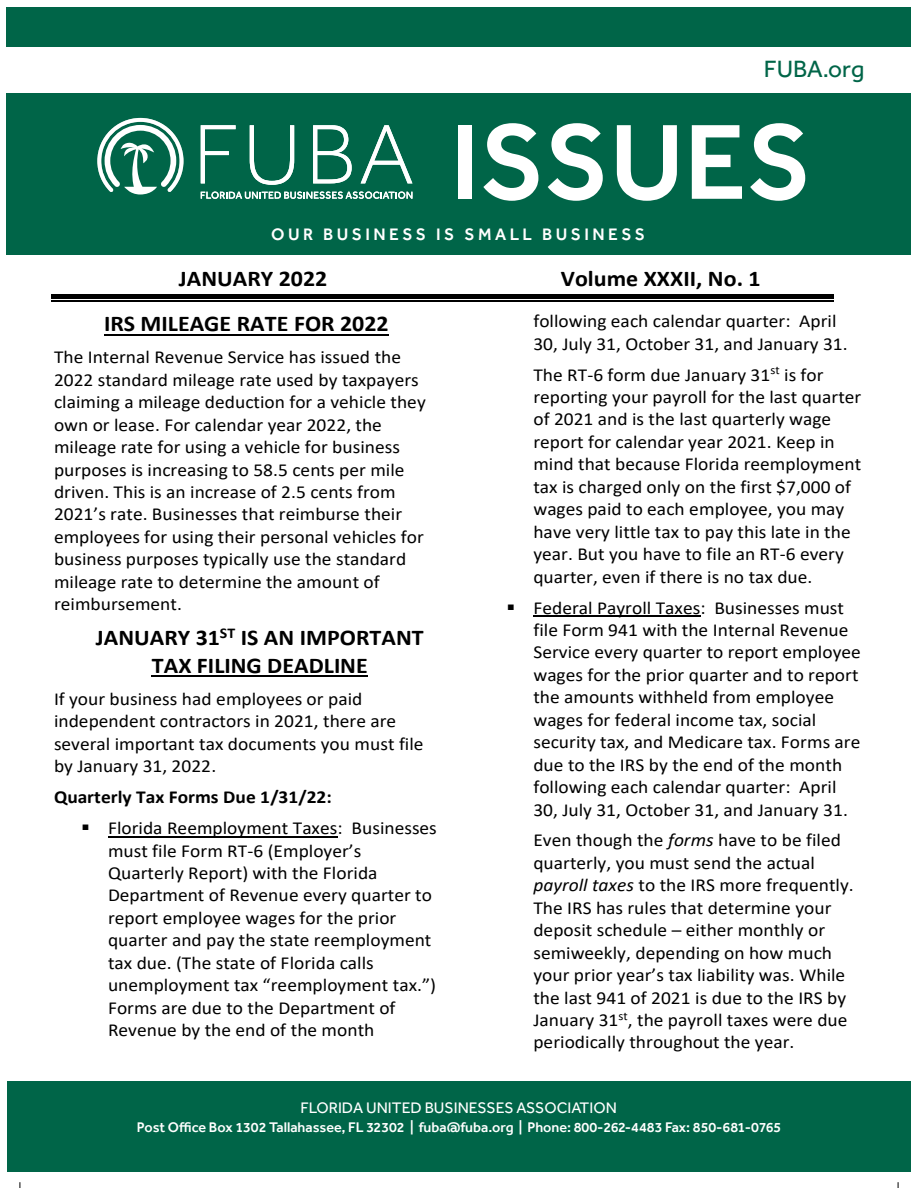
<style>
.page{position:relative;width:918px;height:1188px;background:#fff}
.page>*{position:absolute;margin:0;border:0;box-sizing:border-box;transform-origin:0 0}
.t1{font:500 110.4px "Effra";color:#fff}
.t2{font:24.45px "Effra";color:#006548}
.t3{font:700 22.5px/27.6px "Calibri";color:#000;text-align:center;scale:1.06 1}
.t4{font:18.3px/22.5px "Calibri";color:#000;scale:1.06 1}
.t5{font:700 18.3px "Calibri";color:#000;scale:1.06 1}
.t6{font:500 17.25px "Effra";letter-spacing:.2em;color:#fff}
.t7{font:15.75px "Effra";color:#fff}
.t8{font:500 14.4px "Effra";color:#fff}
.s1{font-style:italic}
</style>
<div class="page">
<hr style="left:52px;top:300px;width:782px;height:1px;background:#000">
<hr style="left:52px;top:295px;width:782px;height:4px;background:#000">
<hr style="left:104px;top:334px;width:285px;height:1px;background:#000">
<hr style="left:152px;top:675px;width:216px;height:2px;background:#000">
<hr style="left:108px;top:836px;width:230px;height:1px;background:#000">
<hr style="left:533px;top:616px;width:168px;height:1px;background:#000">
<div style="left:7px;top:7px;width:904px;height:39px;background:#006548"></div>
<div style="left:7px;top:93px;width:904px;height:161px;background:#006548"></div>
<div style="left:7px;top:1081px;width:904px;height:90px;background:#006548"></div>
<svg style="left:201px;top:125px;width:35px;height:58px"></svg>
<svg style="left:250px;top:125px;width:44px;height:60px"></svg>
<svg style="left:313px;top:125px;width:39px;height:58px"></svg>
<svg style="left:361px;top:125px;width:51px;height:58px"></svg>
<svg style="left:97px;top:118px;width:87px;height:77px"></svg>
<svg style="left:201px;top:192px;width:212px;height:7px"></svg>
<p class="t2" style="left:764px;top:55px;width:102px">FUBA.org</p>
<p class="t1" style="left:451px;top:96px;width:363px">ISSUES</p>
<p class="t6" style="left:271px;top:224px;width:375px">OUR BUSINESS IS SMALL BUSINESS</p>
<p class="t3" style="left:179px;top:264px;width:142px">JANUARY 2022</p>
<p class="t3" style="left:561px;top:264px;width:190px">Volume XXXII, No. 1</p>
<p class="t3" style="left:104px;top:310px;width:270px">IRS MILEAGE RATE FOR 2022</p>
<p class="t4" style="left:54px;top:346px;width:352px">The Internal Revenue Service has issued the 2022 standard mileage rate used by taxpayers claiming a mileage deduction for a vehicle they own or lease. For calendar year 2022, the mileage rate for using a vehicle for business purposes is increasing to 58.5 cents per mile driven. This is an increase of 2.5 cents from 2021’s rate. Businesses that reimburse their employees for using their personal vehicles for business purposes typically use the standard mileage rate to determine the amount of reimbursement.</p>
<p class="t3" style="left:96px;top:624px;width:311px">JANUARY 31<sup>ST</sup> IS AN IMPORTANT<br>TAX FILING DEADLINE</p>
<p class="t4" style="left:54px;top:687px;width:350px">If your business had employees or paid independent contractors in 2021, there are several important tax documents you must file by January 31, 2022.</p>
<p class="t5" style="left:54px;top:784px;width:264px">Quarterly Tax Forms Due 1/31/22:</p>
<p class="t4" style="left:108px;top:816px;width:312px;text-indent:-27px">▪ Florida Reemployment Taxes: Businesses must file Form RT-6 (Employer’s Quarterly Report) with the Florida Department of Revenue every quarter to report employee wages for the prior quarter and pay the state reemployment tax due. (The state of Florida calls unemployment tax “reemployment tax.”)<br>Forms are due to the Department of Revenue by the end of the month</p>
<p class="t4" style="left:533px;top:309px;width:298px">following each calendar quarter: April<br>30, July 31, October 31, and January 31.</p>
<p class="t4" style="left:533px;top:363px;width:311px">The RT-6 form due January 31<sup>st</sup> is for reporting your payroll for the last quarter of 2021 and is the last quarterly wage report for calendar year 2021. Keep in mind that because Florida reemployment tax is charged only on the first $7,000 of wages paid to each employee, you may have very little tax to pay this late in the year. But you have to file an RT-6 every quarter, even if there is no tax due.</p>
<p class="t4" style="left:533px;top:596px;width:310px;text-indent:-27px">▪ Federal Payroll Taxes: Businesses must file Form 941 with the Internal Revenue Service every quarter to report employee wages for the prior quarter and to report the amounts withheld from employee wages for federal income tax, social security tax, and Medicare tax. Forms are due to the IRS by the end of the month following each calendar quarter: April 30, July 31, October 31, and January 31.</p>
<p class="t4" style="left:533px;top:829px;width:304px">Even though the <span class="s1">forms</span> have to be filed quarterly, you must send the actual <span class="s1">payroll taxes</span> to the IRS more frequently.<br>The IRS has rules that determine your deposit schedule – either monthly or semiweekly, depending on how much your prior year’s tax liability was. While the last 941 of 2021 is due to the IRS by January 31<sup>st</sup>, the payroll taxes were due periodically throughout the year.</p>
<p class="t7" style="left:300px;top:1099px;width:318px">FLORIDA UNITED BUSINESSES ASSOCIATION</p>
<p class="t8" style="left:137px;top:1119px;width:646px">Post Office Box 1302 Tallahassee, FL 32302 | fuba@fuba.org | Phone: 800-262-4483 Fax: 850-681-0765</p>
</div>
